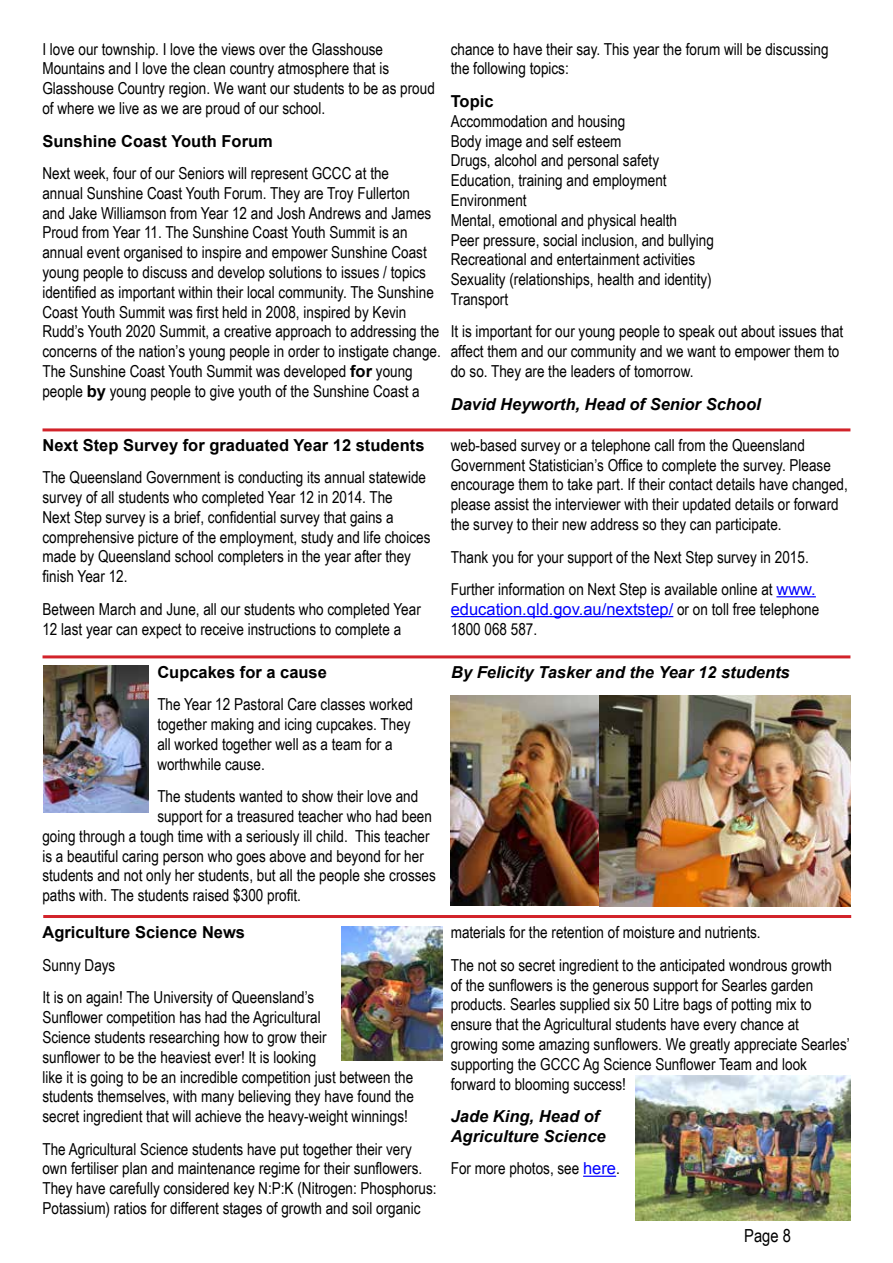
<style>
.page{position:relative;width:893px;height:1263px;background:#fff}
.page>*{position:absolute;margin:0;border:0;box-sizing:border-box;transform-origin:0 0}
.t1{font:18px "Arial Narrow";color:#000}
.t2{font:16.5px/19.8px "Arial Narrow";color:#000}
.t3{font:700 16.5px "Arial";color:#000}
.t4{font:italic 700 16.5px/19.8px "Arial";color:#000}
.t5{font:16.5px "Arial";color:#00f}
.s1{font-family:"Arial";font-weight:700}
.s2{font-family:"Arial";color:#00f}
.s3{font-family:"Arial Narrow";color:#000}
</style>
<div class="page">
<hr style="left:43px;top:915px;width:808px;height:3px;background:#d2232a">
<hr style="left:43px;top:428px;width:807px;height:3px;background:#d2232a">
<hr style="left:776px;top:596px;width:40px;height:1px;background:#00f">
<hr style="left:451px;top:616px;width:222px;height:1px;background:#00f">
<hr style="left:43px;top:655px;width:807px;height:3px;background:#d2232a">
<img style="left:43px;top:666px;width:106px;height:147px">
<img style="left:451px;top:696px;width:148px;height:209px">
<img style="left:599px;top:696px;width:251px;height:211px">
<hr style="left:583px;top:1175px;width:33px;height:2px;background:#00f">
<img style="left:342px;top:926px;width:100px;height:134px">
<img style="left:636px;top:1075px;width:214px;height:145px">
<p class="t2" style="left:42px;top:38px;width:394px">I love our township. I love the views over the Glasshouse Mountains and I love the clean country atmosphere that is Glasshouse Country region. We want our students to be as proud of where we live as we are proud of our school.</p>
<p class="t3" style="left:42px;top:130px;width:232px">Sunshine Coast Youth Forum</p>
<p class="t2" style="left:42px;top:163px;width:400px">Next week, four of our Seniors will represent GCCC at the<br>annual Sunshine Coast Youth Forum. They are Troy Fullerton<br>and Jake Williamson from Year 12 and Josh Andrews and James Proud from Year 11. The Sunshine Coast Youth Summit is an annual event organised to inspire and empower Sunshine Coast young people to discuss and develop solutions to issues / topics identified as important within their local community. The Sunshine Coast Youth Summit was first held in 2008, inspired by Kevin Rudd’s Youth 2020 Summit, a creative approach to addressing the concerns of the nation’s young people in order to instigate change.<br>The Sunshine Coast Youth Summit was developed <span class="s1">for</span> young people <span class="s1">by</span> young people to give youth of the Sunshine Coast a</p>
<p class="t3" style="left:42px;top:434px;width:384px">Next Step Survey for graduated Year 12 students</p>
<p class="t2" style="left:42px;top:467px;width:390px">The Queensland Government is conducting its annual statewide survey of all students who completed Year 12 in 2014. The<br>Next Step survey is a brief, confidential survey that gains a comprehensive picture of the employment, study and life choices made by Queensland school completers in the year after they finish Year 12.</p>
<p class="t2" style="left:42px;top:598px;width:380px">Between March and June, all our students who completed Year<br>12 last year can expect to receive instructions to complete a</p>
<p class="t2" style="left:451px;top:38px;width:379px">chance to have their say. This year the forum will be discussing the following topics:</p>
<p class="t3" style="left:451px;top:90px;width:44px">Topic</p>
<p class="t2" style="left:451px;top:110px;width:265px">Accommodation and housing<br>Body image and self esteem<br>Drugs, alcohol and personal safety<br>Education, training and employment<br>Environment<br>Mental, emotional and physical health<br>Peer pressure, social inclusion, and bullying<br>Recreational and entertainment activities<br>Sexuality (relationships, health and identity)<br>Transport</p>
<p class="t2" style="left:451px;top:321px;width:394px">It is important for our young people to speak out about issues that affect them and our community and we want to empower them to do so. They are the leaders of tomorrow.</p>
<p class="t4" style="left:451px;top:394px;width:311px">David Heyworth, Head of Senior School</p>
<p class="t2" style="left:451px;top:434px;width:399px">web-based survey or a telephone call from the Queensland Government Statistician’s Office to complete the survey. Please encourage them to take part. If their contact details have changed, please assist the interviewer with their updated details or forward the survey to their new address so they can participate.</p>
<p class="t2" style="left:451px;top:540px;width:367px;line-height:32.5px">Thank you for your support of the Next Step survey in 2015.<br>Further information on Next Step is available online at <span class="s2">www.</span></p>
<p class="t5" style="left:451px;top:598px;width:370px">education.qld.gov.au/nextstep/ <span class="s3">or on toll free telephone</span></p>
<p class="t2" style="left:451px;top:618px;width:88px">1800 068 587.</p>
<p class="t3" style="left:157px;top:661px;width:171px">Cupcakes for a cause</p>
<p class="t2" style="left:157px;top:694px;width:257px">The Year 12 Pastoral Care classes worked together making and icing cupcakes. They all worked together well as a team for a worthwhile cause.</p>
<p class="t2" style="left:157px;top:786px;width:262px">The students wanted to show their love and</p>
<p class="t2" style="left:157px;top:806px;width:276px">support for a treasured teacher who had been</p>
<p class="t2" style="left:42px;top:825px;width:389px">going through a tough time with a seriously ill child. This teacher</p>
<p class="t2" style="left:42px;top:845px;width:383px">is a beautiful caring person who goes above and beyond for her</p>
<p class="t2" style="left:42px;top:865px;width:395px">students and not only her students, but all the people she crosses</p>
<p class="t2" style="left:42px;top:885px;width:260px">paths with. The students raised $300 profit.</p>
<p class="t3" style="left:42px;top:921px;width:204px">Agriculture Science News</p>
<p class="t2" style="left:42px;top:948px;width:273px;line-height:32.5px">Sunny Days<br>It is on again! The University of Queensland’s</p>
<p class="t2" style="left:42px;top:1007px;width:373px">Sunflower competition has had the Agricultural<br>Science students researching how to grow their<br>sunflower to be the heaviest ever! It is looking<br>like it is going to be an incredible competition just between the students themselves, with many believing they have found the secret ingredient that will achieve the heavy-weight winnings!</p>
<p class="t2" style="left:42px;top:1138px;width:396px">The Agricultural Science students have put together their very own fertiliser plan and maintenance regime for their sunflowers.<br>They have carefully considered key N:P:K (Nitrogen: Phosphorus:<br>Potassium) ratios for different stages of growth and soil organic</p>
<p class="t4" style="left:451px;top:662px;width:340px">By Felicity Tasker and the Year 12 students</p>
<p class="t2" style="left:451px;top:915px;width:383px;line-height:32.5px">materials for the retention of moisture and nutrients.<br>The not so secret ingredient to the anticipated wondrous growth</p>
<p class="t2" style="left:451px;top:974px;width:401px">of the sunflowers is the generous support for Searles garden products. Searles supplied six 50 Litre bags of potting mix to ensure that the Agricultural students have every chance at growing some amazing sunflowers. We greatly appreciate Searles’ supporting the GCCC Ag Science Sunflower Team and look forward to blooming success!</p>
<p class="t4" style="left:451px;top:1107px;width:156px">Jade King, Head of<br>Agriculture Science</p>
<p class="t2" style="left:451px;top:1158px;width:171px">For more photos, see <span class="s2">here</span>.</p>
<p class="t1" style="left:744px;top:1222px;width:48px">Page 8</p>
</div>
